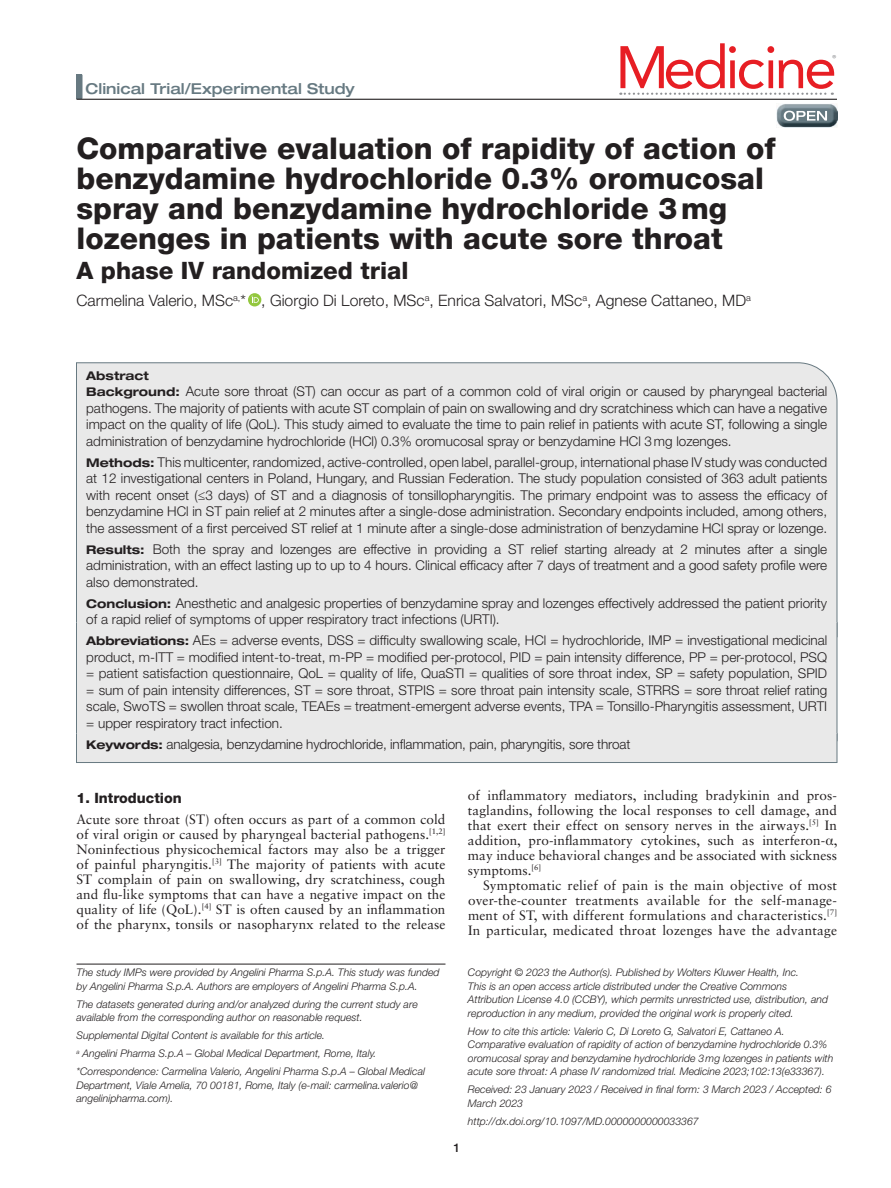
<style>
.page{position:relative;width:891px;height:1188px;background:#fff}
.page>*{position:absolute;margin:0;border:0;box-sizing:border-box;transform-origin:0 0}
.t1{font:59.4px "Avenir";letter-spacing:-.06em;color:#e71e24}
.t2{font:800 30px/30px "Helvetica Neue LT Std";color:#231f20}
.t3{font:800 24px "Helvetica Neue LT Std";color:#231f20}
.t4{font:300 15.75px "Helvetica Neue LT Std";color:#231f20}
.t5{font:500 expanded 15px "Helvetica Neue LT Std";color:#667981}
.t6{font:800 14.25px "Helvetica Neue LT Std";color:#231f20}
.t7{font:300 13.5px/16.5px "Helvetica Neue LT Std";color:#231f20;text-align:justify}
.t8{font:13.5px/15px "Sabon LT Std";letter-spacing:.005em;color:#231f20;text-align:justify}
.t9{font:700 expanded 12px "Helvetica Neue LT Std";color:#231f20}
.t10{font:500 12px "Helvetica Neue LT Std";color:#231f20}
.t11{font:italic 300 10.5px/13.5px "Helvetica Neue LT Std";color:#231f20}
.t12{font:500 10.35px "Akzidenz Grotesk BE";color:#909295}
.s1{font-weight:700;font-stretch:expanded;font-size:12px}
.s2{font-family:"Gandhari Unicode"}
</style>
<div class="page">
<div style="left:76px;top:74px;width:6px;height:25px;background:#677981"></div>
<hr style="left:76px;top:99px;width:761px;height:1px;background:#231f20">
<img style="left:776px;top:104px;width:61px;height:24px">
<svg style="left:784px;top:111px;width:43px;height:10px"></svg>
<svg style="left:620px;top:93px;width:213px;height:2px"></svg>
<div style="left:76px;top:362px;width:762px;height:276px;background:#e9e9e9"></div>
<div style="left:76px;top:622px;width:761px;height:120px;background:#e9e9e9"></div>
<div style="left:76px;top:733px;width:761px;height:30px;background:#e9e9e9"></div>
<div style="left:76px;top:733px;width:761px;height:30px;border:1px solid #677981"></div>
<div style="left:248px;top:293px;width:13px;height:13px;background:#93c73e;border-radius:50%"></div>
<svg style="left:252px;top:296px;width:7px;height:7px"></svg>
<hr style="left:76px;top:964px;width:370px;height:1px;background:#231f20">
<p class="t5" style="left:86px;top:80px;width:271px">Clinical Trial/Experimental Study</p>
<h1 class="t1" style="left:615px;top:33px;width:223px">Medicine</h1>
<p class="t12" style="left:832px;top:52px;width:6px">®</p>
<h2 class="t2" style="left:76px;top:134px;width:700px">Comparative evaluation of rapidity of action of benzydamine hydrochloride 0.3% oromucosal spray and benzydamine hydrochloride 3mg lozenges in patients with acute sore throat</h2>
<h3 class="t3" style="left:76px;top:257px;width:334px">A phase IV randomized trial</h3>
<p class="t4" style="left:76px;top:291px;width:676px">Carmelina Valerio, MSc<sup>a,</sup>* , Giorgio Di Loreto, MSc<sup>a</sup>, Enrica Salvatori, MSc<sup>a</sup>, Agnese Cattaneo, MD<sup>a</sup></p>
<p class="t9" style="left:86px;top:368px;width:64px">Abstract</p>
<p class="t7" style="left:86px;top:383px;width:743px"><span class="s1">Background:</span> Acute sore throat (ST) can occur as part of a common cold of viral origin or caused by pharyngeal bacterial pathogens. The majority of patients with acute ST complain of pain on swallowing and dry scratchiness which can have a negative impact on the quality of life (QoL). This study aimed to evaluate the time to pain relief in patients with acute ST, following a single administration of benzydamine hydrochloride (HCl) 0.3% oromucosal spray or benzydamine HCl 3mg lozenges.</p>
<p class="t7" style="left:86px;top:454px;width:743px"><span class="s1">Methods:</span> This multicenter, randomized, active-controlled, open label, parallel-group, international phase IV study was conducted at 12 investigational centers in Poland, Hungary, and Russian Federation. The study population consisted of 363 adult patients with recent onset (≤3 days) of ST and a diagnosis of tonsillopharyngitis. The primary endpoint was to assess the efficacy of benzydamine HCl in ST pain relief at 2 minutes after a single-dose administration. Secondary endpoints included, among others, the assessment of a first perceived ST relief at 1 minute after a single-dose administration of benzydamine HCl spray or lozenge.</p>
<p class="t7" style="left:86px;top:541px;width:743px"><span class="s1">Results:</span> Both the spray and lozenges are effective in providing a ST relief starting already at 2 minutes after a single administration, with an effect lasting up to up to 4 hours. Clinical efficacy after 7 days of treatment and a good safety profile were also demonstrated.</p>
<p class="t7" style="left:86px;top:595px;width:742px"><span class="s1">Conclusion:</span> Anesthetic and analgesic properties of benzydamine spray and lozenges effectively addressed the patient priority of a rapid relief of symptoms of upper respiratory tract infections (URTI).</p>
<p class="t7" style="left:86px;top:632px;width:743px"><span class="s1">Abbreviations:</span> AEs = adverse events, DSS = difficulty swallowing scale, HCl = hydrochloride, IMP = investigational medicinal product, m-ITT = modified intent-to-treat, m-PP = modified per-protocol, PID = pain intensity difference, PP = per-protocol, PSQ = patient satisfaction questionnaire, QoL = quality of life, QuaSTI = qualities of sore throat index, SP = safety population, SPID = sum of pain intensity differences, ST = sore throat, STPIS = sore throat pain intensity scale, STRRS = sore throat relief rating scale, SwoTS = swollen throat scale, TEAEs = treatment-emergent adverse events, TPA = Tonsillo-Pharyngitis assessment, URTI = upper respiratory tract infection.</p>
<p class="t7" style="left:86px;top:736px;width:546px"><span class="s1">Keywords:</span> analgesia, benzydamine hydrochloride, inflammation, pain, pharyngitis, sore throat</p>
<p class="t6" style="left:76px;top:789px;width:107px">1. Introduction</p>
<p class="t8" style="left:76px;top:812px;width:371px">Acute sore throat (ST) often occurs as part of a common cold of viral origin or caused by pharyngeal bacterial pathogens.<sup>[1,2] </sup>Noninfectious physicochemical factors may also be a trigger of painful pharyngitis.<sup>[3]</sup> The majority of patients with acute ST complain of pain on swallowing, dry scratchiness, cough and flu-like symptoms that can have a negative impact on the quality of life (QoL).<sup>[4]</sup> ST is often caused by an inflammation of the pharynx, tonsils or nasopharynx related to the release</p>
<p class="t8" style="left:468px;top:788px;width:371px">of inflammatory mediators, including bradykinin and pros&shy;taglandins, following the local responses to cell damage, and that exert their effect on sensory nerves in the airways.<sup>[5]</sup> In addition, pro-inflammatory cytokines, such as interferon-<span class="s2">α</span>, may induce behavioral changes and be associated with sickness symptoms.<sup>[6]</sup></p>
<p class="t8" style="left:468px;top:878px;width:371px;text-indent:15px">Symptomatic relief of pain is the main objective of most over-the-counter treatments available for the self-manage&shy;ment of ST, with different formulations and characteristics.<sup>[7] </sup>In particular, medicated throat lozenges have the advantage</p>
<p class="t11" style="left:76px;top:966px;width:365px">The study IMPs were provided by Angelini Pharma S.p.A. This study was funded by Angelini Pharma S.p.A. Authors are employers of Angelini Pharma S.p.A.</p>
<p class="t11" style="left:76px;top:997px;width:343px">The datasets generated during and/or analyzed during the current study are available from the corresponding author on reasonable request.</p>
<p class="t11" style="left:76px;top:1027px;width:350px;line-height:18px">Supplemental Digital Content is available for this article.<br><sup>a</sup> Angelini Pharma S.p.A – Global Medical Department, Rome, Italy. *Correspondence: Carmelina Valerio, Angelini Pharma S.p.A – Global Medical</p>
<p class="t11" style="left:76px;top:1078px;width:343px">Department, Viale Amelia, 70 00181, Rome, Italy (e-mail: carmelina.valerio@ angelinipharma.com).</p>
<p class="t10" style="left:453px;top:1140px;width:8px">1</p>
<p class="t11" style="left:468px;top:966px;width:362px">Copyright © 2023 the Author(s). Published by Wolters Kluwer Health, Inc.<br>This is an open access article distributed under the Creative Commons Attribution License 4.0 (CCBY), which permits unrestricted use, distribution, and reproduction in any medium, provided the original work is properly cited.</p>
<p class="t11" style="left:468px;top:1024px;width:367px">How to cite this article: Valerio C, Di Loreto G, Salvatori E, Cattaneo A.<br>Comparative evaluation of rapidity of action of benzydamine hydrochloride 0.3% oromucosal spray and benzydamine hydrochloride 3mg lozenges in patients with acute sore throat: A phase IV randomized trial. Medicine 2023;102:13(e33367).</p>
<p class="t11" style="left:468px;top:1083px;width:365px">Received: 23 January 2023 / Received in final form: 3 March 2023 / Accepted: 6<br>March 2023</p>
<p class="t11" style="left:468px;top:1114px;width:232px">http://dx.doi.org/10.1097/MD.0000000000033367</p>
</div>
